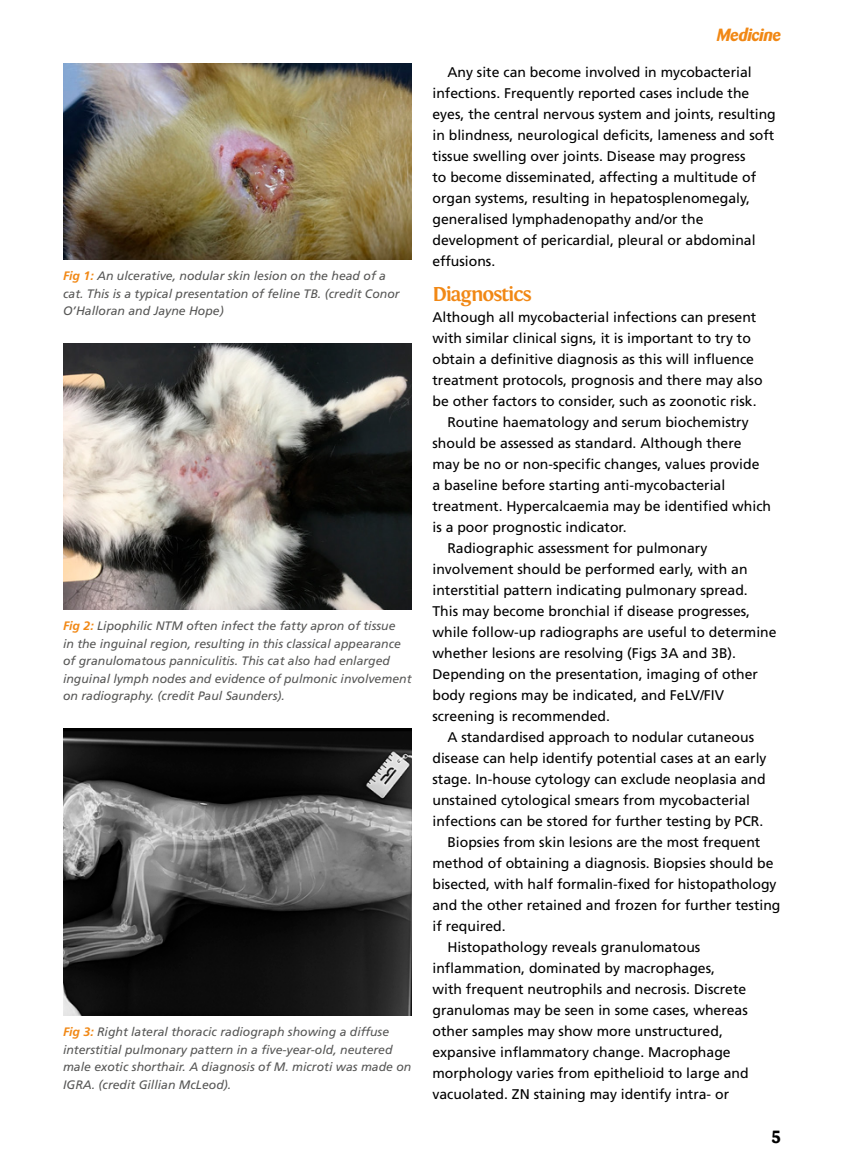
<style>
.page{position:relative;width:844px;height:1166px;background:#fff}
.page>*{position:absolute;margin:0;border:0;box-sizing:border-box;transform-origin:0 0}
.t1{font:700 21px "Fontin";letter-spacing:-.05em;color:#f18815}
.t2{font:italic 700 17.5px "Barmeno BQ";letter-spacing:-.01em;color:#f18815}
.t3{font:700 17.5px "Barmeno BQ";color:#000}
.t4{font:14px/21px "Frutiger";color:#000}
.t5{font:italic 12.25px/17.5px "Frutiger";color:#575756}
.s1{font-weight:700;color:#f18815}
</style>
<div class="page">
<hr style="left:0;top:63px;width:1px;height:252px;background:#f18815">
<img style="left:63px;top:63px;width:348px;height:196px">
<img style="left:63px;top:343px;width:348px;height:266px">
<img style="left:63px;top:728px;width:348px;height:287px">
<p class="t5" style="left:63px;top:267px;width:338px"><span class="s1">Fig 1:</span> An ulcerative, nodular skin lesion on the head of a cat. This is a typical presentation of feline TB. (credit Conor<br>O’Halloran and Jayne Hope)</p>
<p class="t5" style="left:63px;top:617px;width:350px"><span class="s1">Fig 2:</span> Lipophilic NTM often infect the fatty apron of tissue<br>in the inguinal region, resulting in this classical appearance of granulomatous panniculitis. This cat also had enlarged inguinal lymph nodes and evidence of pulmonic involvement on radiography. (credit Paul Saunders).</p>
<p class="t5" style="left:63px;top:1023px;width:350px"><span class="s1">Fig 3:</span> Right lateral thoracic radiograph showing a diffuse interstitial pulmonary pattern in a five-year-old, neutered male exotic shorthair. A diagnosis of M. microti was made on IGRA. (credit Gillian McLeod).</p>
<p class="t2" style="left:716px;top:24px;width:66px">Medicine</p>
<p class="t4" style="left:432px;top:62px;width:345px;text-indent:15px">Any site can become involved in mycobacterial infections. Frequently reported cases include the eyes, the central nervous system and joints, resulting in blindness, neurological deficits, lameness and soft tissue swelling over joints. Disease may progress<br>to become disseminated, affecting a multitude of organ systems, resulting in hepatosplenomegaly, generalised lymphadenopathy and/or the development of pericardial, pleural or abdominal effusions.</p>
<h1 class="t1" style="left:432px;top:282px;width:101px">Diagnostics</h1>
<p class="t4" style="left:432px;top:307px;width:325px">Although all mycobacterial infections can present</p>
<p class="t4" style="left:432px;top:328px;width:320px">with similar clinical signs, it is important to try to</p>
<p class="t4" style="left:432px;top:349px;width:323px">obtain a definitive diagnosis as this will influence</p>
<p class="t4" style="left:432px;top:370px;width:331px">treatment protocols, prognosis and there may also</p>
<p class="t4" style="left:432px;top:391px;width:325px">be other factors to consider, such as zoonotic risk.</p>
<p class="t4" style="left:447px;top:412px;width:303px">Routine haematology and serum biochemistry</p>
<p class="t4" style="left:432px;top:433px;width:310px">should be assessed as standard. Although there</p>
<p class="t4" style="left:432px;top:454px;width:328px">may be no or non-specific changes, values provide</p>
<p class="t4" style="left:432px;top:475px;width:294px">a baseline before starting anti-mycobacterial</p>
<p class="t4" style="left:432px;top:496px;width:340px">treatment. Hypercalcaemia may be identified which</p>
<p class="t4" style="left:432px;top:517px;width:195px">is a poor prognostic indicator.</p>
<p class="t4" style="left:447px;top:538px;width:261px">Radiographic assessment for pulmonary</p>
<p class="t4" style="left:432px;top:559px;width:316px">involvement should be performed early, with an</p>
<p class="t4" style="left:432px;top:580px;width:317px">interstitial pattern indicating pulmonary spread.</p>
<p class="t4" style="left:432px;top:601px;width:319px">This may become bronchial if disease progresses,</p>
<p class="t4" style="left:432px;top:622px;width:345px">while follow-up radiographs are useful to determine</p>
<p class="t4" style="left:432px;top:643px;width:305px">whether lesions are resolving (Figs 3A and 3B).</p>
<p class="t4" style="left:432px;top:664px;width:327px">Depending on the presentation, imaging of other</p>
<p class="t4" style="left:432px;top:685px;width:293px">body regions may be indicated, and FeLV/FIV</p>
<p class="t4" style="left:432px;top:706px;width:179px">screening is recommended.</p>
<p class="t4" style="left:447px;top:727px;width:308px">A standardised approach to nodular cutaneous</p>
<p class="t4" style="left:432px;top:748px;width:335px">disease can help identify potential cases at an early</p>
<p class="t4" style="left:432px;top:769px;width:334px">stage. In-house cytology can exclude neoplasia and</p>
<p class="t4" style="left:432px;top:790px;width:319px">unstained cytological smears from mycobacterial</p>
<p class="t4" style="left:432px;top:811px;width:332px">infections can be stored for further testing by PCR.</p>
<p class="t4" style="left:447px;top:832px;width:314px">Biopsies from skin lesions are the most frequent</p>
<p class="t4" style="left:432px;top:853px;width:342px">method of obtaining a diagnosis. Biopsies should be</p>
<p class="t4" style="left:432px;top:874px;width:345px">bisected, with half formalin-fixed for histopathology</p>
<p class="t4" style="left:432px;top:895px;width:349px">and the other retained and frozen for further testing</p>
<p class="t4" style="left:432px;top:916px;width:75px">if required.</p>
<p class="t4" style="left:447px;top:937px;width:254px">Histopathology reveals granulomatous</p>
<p class="t4" style="left:432px;top:958px;width:284px">inflammation, dominated by macrophages,</p>
<p class="t4" style="left:432px;top:979px;width:315px">with frequent neutrophils and necrosis. Discrete</p>
<p class="t4" style="left:432px;top:1000px;width:317px">granulomas may be seen in some cases, whereas</p>
<p class="t4" style="left:432px;top:1021px;width:292px">other samples may show more unstructured,</p>
<p class="t4" style="left:432px;top:1042px;width:299px">expansive inflammatory change. Macrophage</p>
<p class="t4" style="left:432px;top:1063px;width:317px">morphology varies from epithelioid to large and</p>
<p class="t4" style="left:432px;top:1084px;width:298px">vacuolated. ZN staining may identify intra- or</p>
<p class="t3" style="left:771px;top:1126px;width:11px">5</p>
</div>
